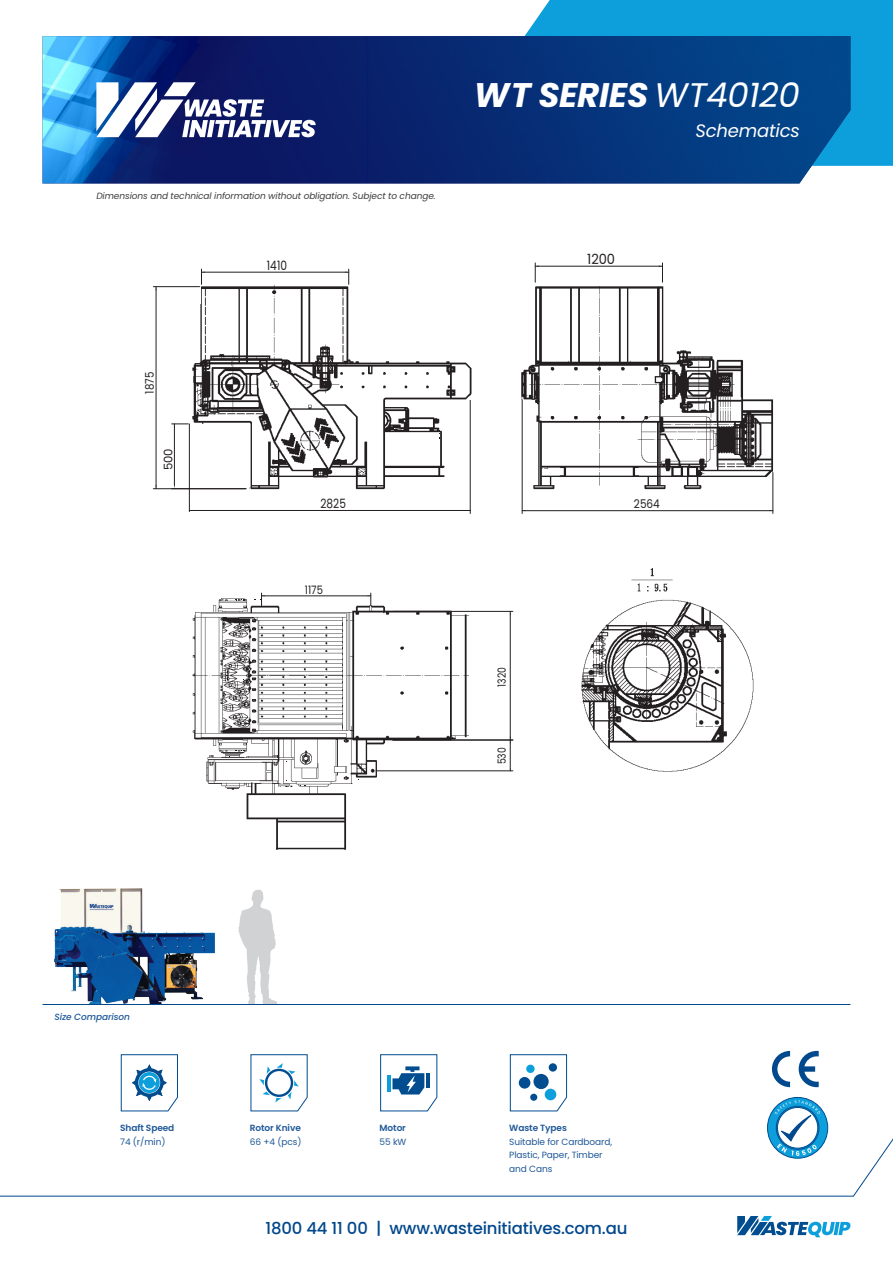
<style>
.page{position:relative;width:893px;height:1263px;background:#fff}
.page>*{position:absolute;margin:0;border:0;box-sizing:border-box;transform-origin:0 0}
.t1{font:italic 700 34.05px "Poppins";letter-spacing:-.01em;color:#fff}
.t2{font:italic 18px "Poppins";letter-spacing:-.01em;color:#fff}
.t3{font:500 16.5px "Poppins";letter-spacing:-.01em;color:#01488c}
.t4{font:14.1px "Poppins";color:#231f20;scale:.93 1}
.t5{font:12.9px "Poppins";color:#231f20;scale:.82 1}
.t6{font:12px "Poppins";color:#231f20;scale:.88 1}
.t7{font:11.85px "Poppins";color:#231f20;scale:.87 1}
.t8{font:11.85px "Poppins";color:#231f20}
.t9{font:11.55px "Poppins";color:#231f20;scale:.87 1}
.t10{font:11.25px "Poppins";color:#231f20;scale:.82 1}
.t11{font:9px/13.5px "Poppins";letter-spacing:-.01em;color:#1f5898}
.t12{font:italic 9px "Poppins";letter-spacing:-.01em;color:#3e3e3f}
.t13{font:600 9px "Poppins";letter-spacing:-.01em;color:#1f5898}
.t14{font:italic 500 9px "Poppins";letter-spacing:-.01em;color:#1f5898}
.s1{font-weight:400}
</style>
<div class="page">
<img style="left:179px;top:268px;width:595px;height:622px">
<svg style="left:170px;top:482px;width:78px;height:13px"></svg>
<div style="left:156px;top:424px;width:65px;height:65px;background:#fff"></div>
<div style="left:515px;top:400px;width:10px;height:95px;background:#fff"></div>
<div style="left:167px;top:270px;width:34px;height:33px;background:#fff"></div>
<div style="left:493px;top:253px;width:197px;height:33px;background:#fff"></div>
<div style="left:186px;top:560px;width:296px;height:33px;background:#fff"></div>
<div style="left:161px;top:834px;width:114px;height:23px;background:#fff"></div>
<div style="left:186px;top:585px;width:35px;height:14px;background:#fff"></div>
<svg style="left:772px;top:472px;width:1px;height:18px"></svg>
<div style="left:469px;top:592px;width:11px;height:171px;background:#fff"></div>
<div style="left:188px;top:598px;width:6px;height:20px;background:#fff"></div>
<div style="left:131px;top:569px;width:57px;height:283px;background:#fff"></div>
<div style="left:482px;top:490px;width:320px;height:33px;background:#fff"></div>
<hr style="left:153px;top:488px;width:93px;height:1px;background:#231f20">
<hr style="left:174px;top:424px;width:1px;height:61px;background:#231f20">
<hr style="left:156px;top:287px;width:1px;height:202px;background:#231f20">
<hr style="left:153px;top:286px;width:47px;height:1px;background:#231f20">
<hr style="left:201px;top:272px;width:148px;height:1px;background:#231f20">
<hr style="left:189px;top:510px;width:281px;height:1px;background:#231f20">
<hr style="left:189px;top:424px;width:1px;height:88px;background:#231f20">
<hr style="left:470px;top:400px;width:1px;height:113px;background:#231f20">
<svg style="left:172px;top:424px;width:16px;height:4px"></svg>
<svg style="left:201px;top:269px;width:4px;height:15px"></svg>
<svg style="left:345px;top:269px;width:4px;height:15px"></svg>
<hr style="left:535px;top:266px;width:127px;height:1px;background:#231f20">
<svg style="left:535px;top:263px;width:4px;height:19px"></svg>
<svg style="left:659px;top:263px;width:4px;height:19px"></svg>
<hr style="left:522px;top:510px;width:251px;height:1px;background:#231f20">
<hr style="left:522px;top:400px;width:1px;height:113px;background:#231f20">
<hr style="left:773px;top:472px;width:1px;height:41px;background:#231f20">
<hr style="left:510px;top:611px;width:1px;height:129px;background:#231f20">
<hr style="left:393px;top:611px;width:120px;height:1px;background:#231f20">
<hr style="left:510px;top:740px;width:1px;height:31px;background:#231f20">
<hr style="left:393px;top:740px;width:120px;height:1px;background:#231f20">
<hr style="left:376px;top:770px;width:137px;height:1px;background:#231f20">
<hr style="left:262px;top:596px;width:109px;height:1px;background:#231f20">
<svg style="left:368px;top:593px;width:4px;height:13px"></svg>
<svg style="left:261px;top:593px;width:4px;height:13px"></svg>
<div style="left:269px;top:845px;width:7px;height:6px;background:#fff"></div>
<hr style="left:276px;top:848px;width:70px;height:1px;background:#231f20">
<svg style="left:238px;top:890px;width:39px;height:114px"></svg>
<img style="left:54px;top:887px;width:180px;height:117px">
<svg style="left:772px;top:1051px;width:18px;height:36px"></svg>
<svg style="left:799px;top:1051px;width:20px;height:36px"></svg>
<svg style="left:767px;top:1097px;width:61px;height:61px"></svg>
<svg style="left:775px;top:1100px;width:45px;height:22px"></svg>
<svg style="left:0;top:1122px;width:893px;height:75px"></svg>
<hr style="left:43px;top:1004px;width:807px;height:1px;background:#01488c">
<div style="left:524px;top:0;width:369px;height:166px;background:#0c9fdc"></div>
<img style="left:43px;top:36px;width:807px;height:147px">
<svg style="left:96px;top:82px;width:220px;height:55px"></svg>
<svg style="left:737px;top:1216px;width:114px;height:21px"></svg>
<svg style="left:380px;top:1054px;width:57px;height:57px"></svg>
<svg style="left:510px;top:1054px;width:57px;height:57px"></svg>
<div style="left:526px;top:1065px;width:9px;height:8px;background:#0c9fdc;border-radius:50%"></div>
<div style="left:549px;top:1063px;width:8px;height:8px;background:#014d90;border-radius:50%"></div>
<div style="left:519px;top:1077px;width:11px;height:11px;background:#014d90;border-radius:50%"></div>
<div style="left:545px;top:1089px;width:11px;height:11px;background:#0c9fdc;border-radius:50%"></div>
<div style="left:530px;top:1094px;width:7px;height:7px;background:#014d90;border-radius:50%"></div>
<div style="left:533px;top:1074px;width:16px;height:15px;background:#014d90;border-radius:50%"></div>
<svg style="left:121px;top:1054px;width:57px;height:57px"></svg>
<svg style="left:251px;top:1054px;width:57px;height:57px"></svg>
<p class="t1" style="left:474px;top:75px;width:328px">WT SERIES <span class="s1">WT40120</span></p>
<p class="t12" style="left:96px;top:191px;width:341px">Dimensions and technical information without obligation. Subject to change.</p>
<p class="t7" style="left:143px;top:394px;width:27px;rotate:-90deg">1875</p>
<p class="t8" style="left:161px;top:470px;width:24px;rotate:-90deg">500</p>
<p class="t5" style="left:267px;top:258px;width:26px">1410</p>
<p class="t5" style="left:320px;top:496px;width:33px">2825</p>
<p class="t9" style="left:305px;top:583px;width:23px">1175</p>
<p class="t10" style="left:495px;top:687px;width:25px;rotate:-90deg">1320</p>
<p class="t10" style="left:495px;top:764px;width:22px;rotate:-90deg">530</p>
<p class="t4" style="left:587px;top:251px;width:32px">1200</p>
<p class="t2" style="left:695px;top:121px;width:106px">Schematics</p>
<p class="t6" style="left:634px;top:497px;width:31px">2564</p>
<p class="t14" style="left:54px;top:1011px;width:77px">Size Comparison</p>
<p class="t13" style="left:120px;top:1123px;width:56px">Shaft Speed</p>
<p class="t11" style="left:120px;top:1135px;width:47px">74 (r/min)</p>
<p class="t13" style="left:250px;top:1123px;width:52px">Rotor Knive</p>
<p class="t11" style="left:250px;top:1135px;width:53px">66 +4 (pcs)</p>
<p class="t13" style="left:380px;top:1123px;width:28px">Motor</p>
<p class="t11" style="left:380px;top:1135px;width:28px">55 kW</p>
<p class="t13" style="left:509px;top:1123px;width:59px">Waste Types</p>
<p class="t11" style="left:509px;top:1135px;width:105px">Suitable for Cardboard,<br>Plastic, Paper, Timber and Cans</p>
<p class="t3" style="left:266px;top:1218px;width:363px">1800 44 11 00 | www.wasteinitiatives.com.au</p>
</div>
